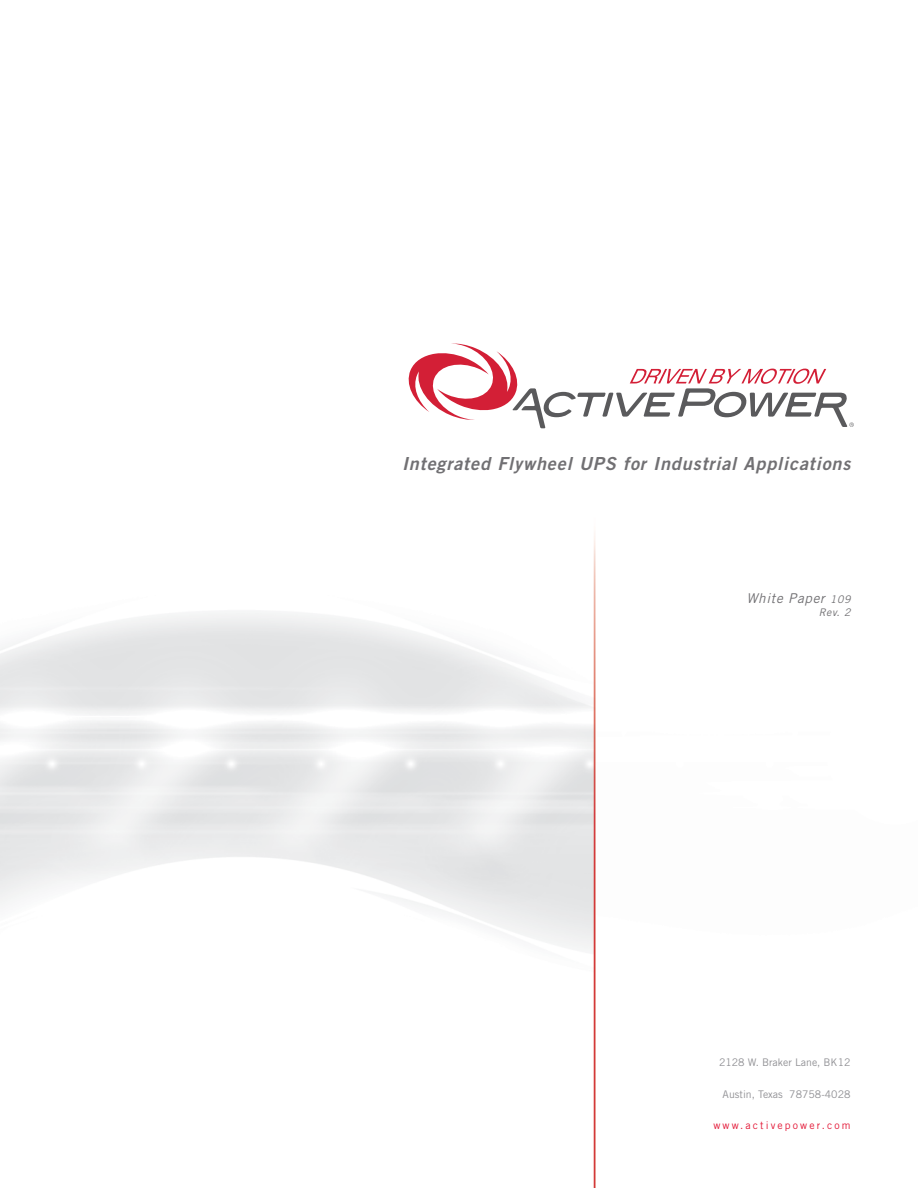
<style>
.page{position:relative;width:918px;height:1188px;background:#fff}
.page>*{position:absolute;margin:0;border:0;box-sizing:border-box;transform-origin:0 0}
.t1{font:italic 18px "Trade Gothic Bold Two";letter-spacing:.05em;color:#717073}
.t2{font:italic 13.5px "Trade Gothic";letter-spacing:.05em;color:#717073}
.t3{font:10.5px "Trade Gothic";color:#919195}
.t4{font:10.5px "Trade Gothic";letter-spacing:.2em;color:#e31837}
.t5{font:italic 10.5px "Trade Gothic";color:#717073}
.s1{font-size:10.5px}
</style>
<div class="page">
<img style="left:0;top:376px;width:596px;height:812px">
<svg style="left:409px;top:343px;width:445px;height:85px"></svg>
<p class="t1" style="left:402px;top:453px;width:450px">Integrated Flywheel UPS for Industrial Applications</p>
<p class="t2" style="left:746px;top:590px;width:106px">White Paper <span class="s1">109</span></p>
<p class="t5" style="left:819px;top:606px;width:33px">Rev. 2</p>
<p class="t3" style="left:719px;top:1056px;width:133px">2128 W. Braker Lane, BK12</p>
<p class="t3" style="left:723px;top:1087px;width:129px">Austin, Texas 78758-4028</p>
<p class="t4" style="left:714px;top:1119px;width:138px">www.activepower.com</p>
</div>
